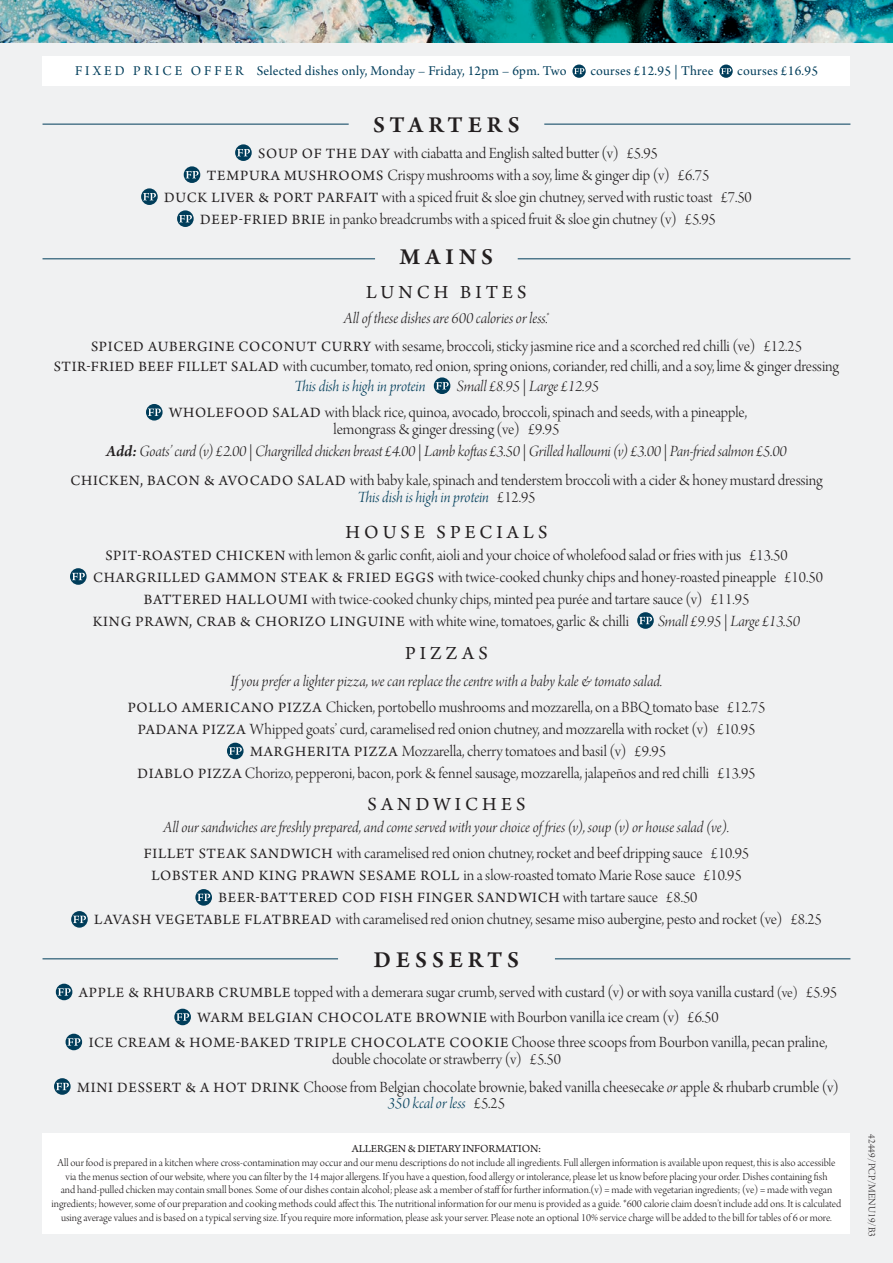
<style>
.page{position:relative;width:893px;height:1263px;background:#fff}
.page>*{position:absolute;margin:0;border:0;box-sizing:border-box;transform-origin:0 0}
.t1{font:600 24px "Arno Pro";letter-spacing:.21em;color:#231f20}
.t2{font:19.5px "Arno Pro";letter-spacing:.21em;color:#231f20}
.t3{font:16.5px/22px "Arno Pro Light Display";letter-spacing:-.005em;color:#231f20;text-align:center}
.t4{font:16.5px "Arno Pro Light Italic Display";letter-spacing:-.005em;color:#231f20}
.t5{font:16.5px "Arno Pro Light Italic Display";letter-spacing:-.005em;color:#003d5a}
.t6{font:15px "Arno Pro";letter-spacing:.05em;color:#231f20}
.t7{font:14.25px "Arno Pro Subhead";letter-spacing:.02em;color:#003d5a}
.t8{font:11.4px/13.6px "Arno Pro Light Display";color:#231f20;text-align:center}
.t9{font:11.4px "Arno Pro";letter-spacing:-.015em;color:#231f20}
.t10{font:10.5px "Arno Pro Light Display";letter-spacing:.01em;color:#231f20}
.s1{font-family:"Arno Pro";font-size:15px}
.s2{font-family:"Arno Pro";font-weight:600;font-style:italic}
.s3{font-family:"Arno Pro Light Display";color:#231f20}
.s4{font-family:"Arno Pro Light Display";font-size:16.5px}
.s5{font-size:15px}
.s6{font-family:"Arno Pro Light Italic Display"}
</style>
<div class="page">
<div style="left:0;top:43px;width:893px;height:1220px;background:#f0f1f2"></div>
<img style="left:0;top:0;width:893px;height:43px">
<div style="left:43px;top:56px;width:807px;height:30px;background:#fff"></div>
<svg style="left:572px;top:65px;width:14px;height:13px"></svg>
<svg style="left:574px;top:68px;width:10px;height:6px"></svg>
<svg style="left:719px;top:65px;width:14px;height:13px"></svg>
<svg style="left:721px;top:68px;width:10px;height:6px"></svg>
<svg style="left:70px;top:568px;width:17px;height:17px"></svg>
<svg style="left:72px;top:573px;width:13px;height:7px"></svg>
<svg style="left:637px;top:612px;width:17px;height:17px"></svg>
<svg style="left:639px;top:617px;width:13px;height:7px"></svg>
<div style="left:227px;top:743px;width:17px;height:16px;background:#003d5a;border-radius:50%"></div>
<svg style="left:229px;top:747px;width:13px;height:8px"></svg>
<svg style="left:195px;top:889px;width:17px;height:17px"></svg>
<svg style="left:197px;top:894px;width:13px;height:7px"></svg>
<svg style="left:71px;top:911px;width:17px;height:17px"></svg>
<svg style="left:73px;top:916px;width:13px;height:7px"></svg>
<div style="left:56px;top:984px;width:16px;height:16px;background:#003d5a;border-radius:50%"></div>
<svg style="left:58px;top:988px;width:13px;height:8px"></svg>
<div style="left:174px;top:1009px;width:17px;height:16px;background:#003d5a;border-radius:50%"></div>
<svg style="left:176px;top:1013px;width:13px;height:8px"></svg>
<div style="left:66px;top:1034px;width:16px;height:16px;background:#003d5a;border-radius:50%"></div>
<svg style="left:67px;top:1038px;width:13px;height:8px"></svg>
<svg style="left:54px;top:1078px;width:17px;height:17px"></svg>
<svg style="left:56px;top:1083px;width:13px;height:7px"></svg>
<svg style="left:434px;top:377px;width:16px;height:17px"></svg>
<svg style="left:436px;top:382px;width:13px;height:7px"></svg>
<svg style="left:146px;top:404px;width:17px;height:17px"></svg>
<svg style="left:148px;top:409px;width:13px;height:7px"></svg>
<svg style="left:235px;top:144px;width:17px;height:17px"></svg>
<svg style="left:237px;top:149px;width:13px;height:7px"></svg>
<svg style="left:184px;top:166px;width:16px;height:17px"></svg>
<svg style="left:186px;top:171px;width:13px;height:7px"></svg>
<svg style="left:141px;top:188px;width:17px;height:17px"></svg>
<svg style="left:143px;top:193px;width:13px;height:7px"></svg>
<svg style="left:177px;top:210px;width:17px;height:17px"></svg>
<svg style="left:179px;top:215px;width:13px;height:7px"></svg>
<hr style="left:43px;top:124px;width:306px;height:1px;background:#003d5a">
<hr style="left:544px;top:124px;width:306px;height:1px;background:#003d5a">
<hr style="left:43px;top:258px;width:332px;height:1px;background:#003d5a">
<hr style="left:43px;top:958px;width:295px;height:1px;background:#003d5a">
<hr style="left:555px;top:958px;width:295px;height:1px;background:#003d5a">
<hr style="left:518px;top:258px;width:332px;height:1px;background:#003d5a">
<div style="left:43px;top:1133px;width:807px;height:100px;background:#fff"></div>
<p class="t7" style="left:75px;top:62px;width:493px">F I X E D P R I C E O F F E R Selected dishes only, Monday – Friday, 12pm – 6pm. Two</p>
<p class="t7" style="left:590px;top:62px;width:125px">courses £12.95 | Three</p>
<p class="t7" style="left:737px;top:62px;width:82px">courses £16.95</p>
<h1 class="t1" style="left:373px;top:110px;width:148px">STARTERS</h1>
<p class="t3" style="left:164px;top:143px;width:589px"><span class="s1">SOUP OF THE DAY</span> with ciabatta and English salted butter (v) £5.95<br><span class="s1">TEMPURA MUSHROOMS</span> Crispy mushrooms with a soy, lime &amp; ginger dip (v) £6.75<br><span class="s1">DUCK LIVER &amp; PORT PARFAIT</span> with a spiced fruit &amp; sloe gin chutney, served with rustic toast £7.50<br><span class="s1">DEEP-FRIED BRIE</span> in panko breadcrumbs with a spiced fruit &amp; sloe gin chutney (v) £5.95</p>
<h1 class="t1" style="left:400px;top:243px;width:95px">MAINS</h1>
<p class="t2" style="left:366px;top:281px;width:162px">LUNCH BITES</p>
<p class="t4" style="left:344px;top:308px;width:207px">All of these dishes are 600 calories or less.<sup>*</sup></p>
<p class="t3" style="left:54px;top:336px;width:787px;line-height:20.5px"><span class="s1">SPICED AUBERGINE COCONUT CURRY</span> with sesame, broccoli, sticky jasmine rice and a scorched red chilli (ve) £12.25<br><span class="s1">STIR-FRIED BEEF FILLET SALAD</span> with cucumber, tomato, red onion, spring onions, coriander, red chilli, and a soy, lime &amp; ginger dressing</p>
<p class="t5" style="left:294px;top:377px;width:133px">This dish is high in protein</p>
<p class="t4" style="left:457px;top:377px;width:144px">Small £8.95 | Large £12.95</p>
<p class="t3" style="left:334px;top:405px;width:415px;line-height:16.5px;text-align:left;text-indent:-164px"><span class="s1">WHOLEFOOD SALAD</span> with black rice, quinoa, avocado, broccoli, spinach and seeds, with a pineapple, lemongrass &amp; ginger dressing (ve) £9.95</p>
<p class="t4" style="left:106px;top:442px;width:682px"><span class="s2">Add:</span> Goats’ curd (v) £2.00 | Chargrilled chicken breast £4.00 | Lamb koftas £3.50 | Grilled halloumi (v) £3.00 | Pan-fried salmon £5.00</p>
<p class="t3" style="left:70px;top:470px;width:754px"><span class="s1">CHICKEN, BACON &amp; AVOCADO SALAD</span> with baby kale, spinach and tenderstem broccoli with a cider &amp; honey mustard dressing</p>
<p class="t5" style="left:357px;top:487px;width:180px">This dish is high in protein <span class="s3">£12.95</span></p>
<p class="t2" style="left:346px;top:521px;width:203px">HOUSE SPECIALS</p>
<p class="t3" style="left:105px;top:545px;width:684px"><span class="s1">SPIT-ROASTED CHICKEN</span> with lemon &amp; garlic confit, aioli and your choice of wholefood salad or fries with jus £13.50</p>
<p class="t3" style="left:93px;top:567px;width:731px"><span class="s1">CHARGRILLED GAMMON STEAK &amp; FRIED EGGS</span> with twice-cooked chunky chips and honey-roasted pineapple £10.50</p>
<p class="t3" style="left:144px;top:589px;width:607px"><span class="s1">BATTERED HALLOUMI</span> with twice-cooked chunky chips, minted pea purée and tartare sauce (v) £11.95</p>
<p class="t3" style="left:93px;top:611px;width:538px"><span class="s1">KING PRAWN, CRAB &amp; CHORIZO LINGUINE</span> with white wine, tomatoes, garlic &amp; chilli</p>
<p class="t4" style="left:658px;top:611px;width:144px">Small £9.95 | Large £13.50</p>
<p class="t2" style="left:405px;top:642px;width:84px">PIZZAS</p>
<p class="t4" style="left:230px;top:672px;width:433px">If you prefer a lighter pizza, we can replace the centre with a baby kale &amp; tomato salad.</p>
<p class="t3" style="left:128px;top:697px;width:639px"><span class="s1">POLLO AMERICANO PIZZA</span> Chicken, portobello mushrooms and mozzarella, on a BBQ tomato base £12.75</p>
<p class="t3" style="left:138px;top:719px;width:619px"><span class="s1">PADANA PIZZA</span> Whipped goats’ curd, caramelised red onion chutney, and mozzarella with rocket (v) £10.95</p>
<p class="t3" style="left:250px;top:741px;width:417px"><span class="s1">MARGHERITA PIZZA</span> Mozzarella, cherry tomatoes and basil (v) £9.95</p>
<p class="t3" style="left:137px;top:763px;width:620px"><span class="s1">DIABLO PIZZA</span> Chorizo, pepperoni, bacon, pork &amp; fennel sausage, mozzarella, jalapeños and red chilli £13.95</p>
<p class="t4" style="left:164px;top:818px;width:567px">All our sandwiches are freshly prepared, and come served with your choice of fries (v), soup (v) or house salad (ve).</p>
<p class="t3" style="left:144px;top:844px;width:607px"><span class="s1">FILLET STEAK SANDWICH</span> with caramelised red onion chutney, rocket and beef dripping sauce £10.95<br><span class="s1">LOBSTER AND KING PRAWN SESAME ROLL</span> in a slow-roasted tomato Marie Rose sauce £10.95</p>
<p class="t6" style="left:219px;top:889px;width:480px">BEER-BATTERED COD FISH FINGER SANDWICH <span class="s4">with tartare sauce £8.50</span></p>
<p class="t3" style="left:94px;top:910px;width:729px"><span class="s1">LAVASH VEGETABLE FLATBREAD</span> with caramelised red onion chutney, sesame miso aubergine, pesto and rocket (ve) £8.25</p>
<p class="t2" style="left:368px;top:792px;width:159px">SANDWICHES</p>
<h1 class="t1" style="left:374px;top:946px;width:147px">DESSERTS</h1>
<p class="t3" style="left:79px;top:981px;width:760px;line-height:25px"><span class="s1">APPLE &amp; RHUBARB CRUMBLE</span> topped with a demerara sugar crumb, served with custard (v) or with soya vanilla custard <span class="s5">(ve)</span> £5.95<br><span class="s1">WARM BELGIAN CHOCOLATE BROWNIE</span> with Bourbon vanilla ice cream (v) £6.50<br><span class="s1">ICE CREAM &amp; HOME-BAKED TRIPLE CHOCOLATE COOKIE</span> Choose three scoops from Bourbon vanilla, pecan praline,</p>
<p class="t3" style="left:77px;top:1046px;width:763px;line-height:28px;text-align:left;text-indent:255px">double chocolate or strawberry (v) £5.50<br><span class="s1">MINI DESSERT &amp; A HOT DRINK</span> Choose from Belgian chocolate brownie, baked vanilla cheesecake <span class="s6">or</span> apple &amp; rhubarb crumble (v)</p>
<p class="t5" style="left:388px;top:1094px;width:118px">350 kcal or less <span class="s3">£5.25</span></p>
<p class="t9" style="left:352px;top:1142px;width:191px">ALLERGEN &amp; DIETARY INFORMATION:</p>
<p class="t8" style="left:52px;top:1156px;width:791px">All our food is prepared in a kitchen where cross-contamination may occur and our menu descriptions do not include all ingredients. Full allergen information is available upon request, this is also accessible via the menus section of our website, where you can filter by the 14 major allergens. If you have a question, food allergy or intolerance, please let us know before placing your order. Dishes containing fish<br>and hand-pulled chicken may contain small bones. Some of our dishes contain alcohol; please ask a member of staff for further information.(v) = made with vegetarian ingredients; (ve) = made with vegan ingredients; however, some of our preparation and cooking methods could affect this. The nutritional information for our menu is provided as a guide. *600 calorie claim doesn’t include add ons. It is calculated using average values and is based on a typical serving size. If you require more information, please ask your server. Please note an optional 10% service charge will be added to the bill for tables of 6 or more.</p>
<p class="t10" style="left:878px;top:1134px;width:104px;rotate:90deg">42449/PCP/MENU19/B3</p>
</div>
